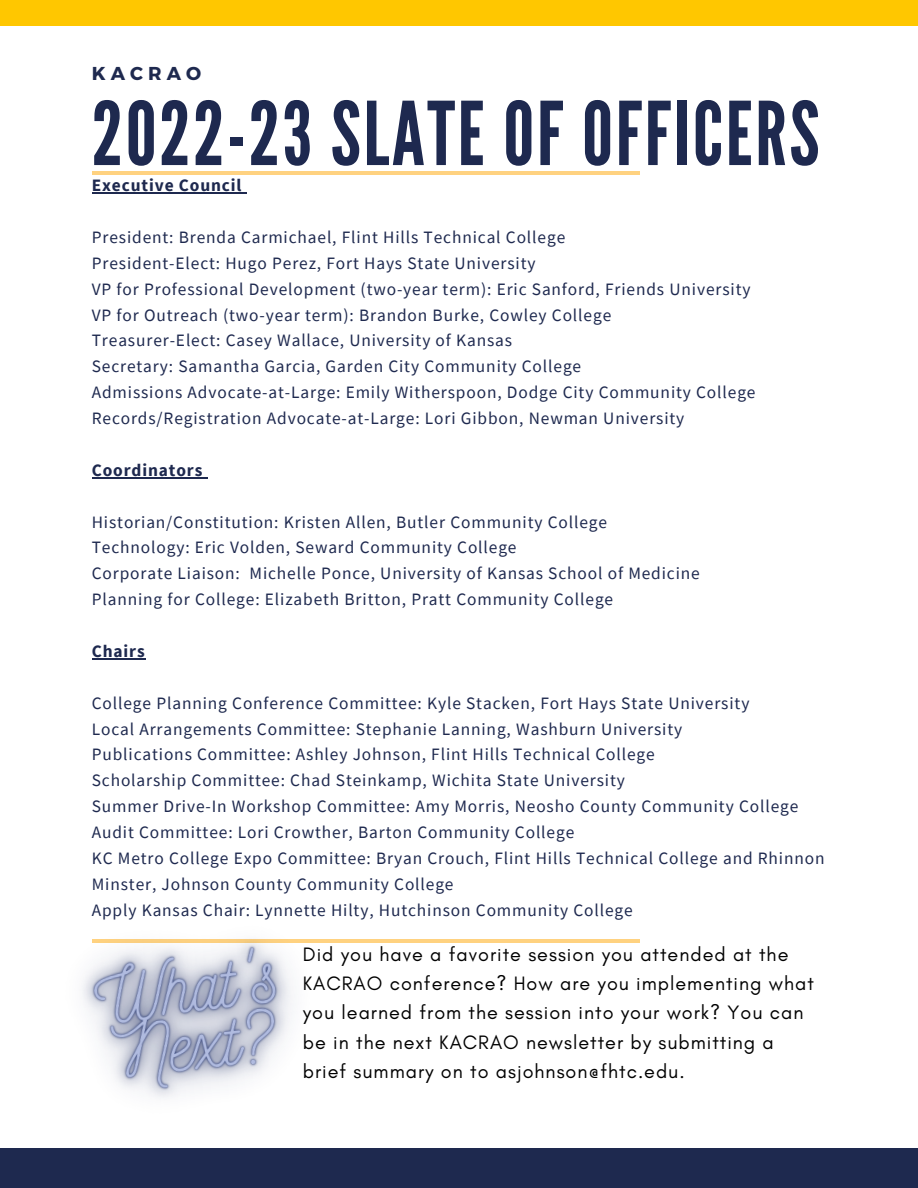
<style>
.page{position:relative;width:918px;height:1188px;background:#fff}
.page>*{position:absolute;margin:0;border:0;box-sizing:border-box;transform-origin:0 0}
.t1{font:87.6px "League Gothic";letter-spacing:.03em;color:#1e294f}
.t2{font:19.8px/29.2px "Glacial Indifference";letter-spacing:.05em;color:#000}
.t3{font:700 18.75px "Montserrat";letter-spacing:.27em;color:#1e294f}
.t4{font:17.4px/25.8px "Source Sans Pro";letter-spacing:.05em;color:#1e294f}
.t5{font:700 17.4px "Source Sans Pro";letter-spacing:.05em;color:#1e294f}
</style>
<div class="page">
<div style="left:0;top:0;width:918px;height:26px;background:#ffc700"></div>
<div style="left:0;top:1148px;width:918px;height:40px;background:#1e294f"></div>
<hr style="left:92px;top:172px;width:548px;height:3px;background:#ffd280">
<hr style="left:92px;top:939px;width:548px;height:4px;background:#ffd280">
<hr style="left:92px;top:192px;width:150px;height:1px;background:#1e294f">
<hr style="left:92px;top:477px;width:111px;height:1px;background:#1e294f">
<hr style="left:92px;top:658px;width:54px;height:1px;background:#1e294f">
<img style="left:82px;top:940px;width:209px;height:158px">
<p class="t3" style="left:92px;top:62px;width:111px">KACRAO</p>
<h1 class="t1" style="left:92px;top:83px;width:729px">2022-23 SLATE OF OFFICERS</h1>
<p class="t5" style="left:92px;top:174px;width:151px">Executive Council</p>
<p class="t4" style="left:92px;top:224px;width:665px">President: Brenda Carmichael, Flint Hills Technical College<br>President-Elect: Hugo Perez, Fort Hays State University<br>VP for Professional Development (two-year term): Eric Sanford, Friends University VP for Outreach (two-year term): Brandon Burke, Cowley College<br>Treasurer-Elect: Casey Wallace, University of Kansas<br>Secretary: Samantha Garcia, Garden City Community College<br>Admissions Advocate-at-Large: Emily Witherspoon, Dodge City Community College Records/Registration Advocate-at-Large: Lori Gibbon, Newman University</p>
<p class="t5" style="left:92px;top:459px;width:112px">Coordinators</p>
<p class="t4" style="left:92px;top:509px;width:610px">Historian/Constitution: Kristen Allen, Butler Community College Technology: Eric Volden, Seward Community College<br>Corporate Liaison: Michelle Ponce, University of Kansas School of Medicine Planning for College: Elizabeth Britton, Pratt Community College</p>
<p class="t5" style="left:92px;top:640px;width:54px">Chairs</p>
<p class="t4" style="left:92px;top:690px;width:734px">College Planning Conference Committee: Kyle Stacken, Fort Hays State University<br>Local Arrangements Committee: Stephanie Lanning, Washburn University<br>Publications Committee: Ashley Johnson, Flint Hills Technical College<br>Scholarship Committee: Chad Steinkamp, Wichita State University<br>Summer Drive-In Workshop Committee: Amy Morris, Neosho County Community College Audit Committee: Lori Crowther, Barton Community College<br>KC Metro College Expo Committee: Bryan Crouch, Flint Hills Technical College and Rhinnon Minster, Johnson County Community College<br>Apply Kansas Chair: Lynnette Hilty, Hutchinson Community College</p>
<p class="t2" style="left:303px;top:939px;width:513px">Did you have a favorite session you attended at the KACRAO conference? How are you implementing what you learned from the session into your work? You can be in the next KACRAO newsletter by submitting a brief summary on to asjohnson@fhtc.edu.</p>
</div>
